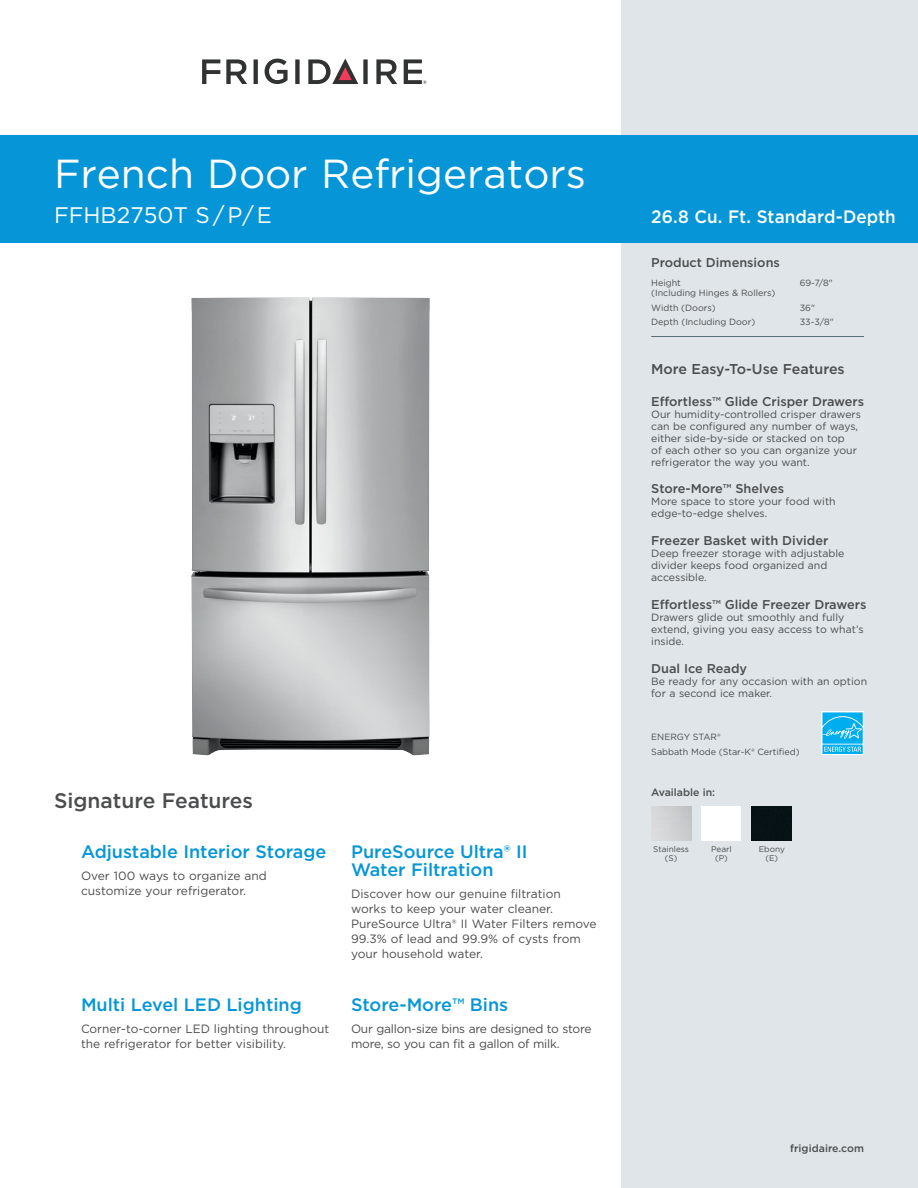
<style>
.page{position:relative;width:918px;height:1188px;background:#fff}
.page>*{position:absolute;margin:0;border:0;box-sizing:border-box;transform-origin:0 0}
.t1{font:40.5px "Gotham";color:#fff}
.t2{font:22.5px "Gotham";color:#fff}
.t3{font:500 21px "Gotham";color:#4b4c4d}
.t4{font:500 18px/18px "Gotham";color:#0696d7}
.t5{font:500 18px "Gotham";color:#fff;scale:.95 1}
.t6{font:500 14.25px "Gotham";color:#4b4c4d}
.t7{font:500 12.75px "Gotham";color:#4b4c4d}
.t8{font:12px/15px "Gotham";color:#4b4c4d}
.t9{font:12px/15px "Gotham";letter-spacing:-.02em;color:#4b4c4d}
.t10{font:10.5px/12px "Gotham";color:#4b4c4d}
.t11{font:500 10.5px "Gotham";color:#4b4c4d}
.t12{font:9px/14.5px "Gotham";color:#4b4c4d}
.t13{font:8.25px/9px "Gotham";color:#4b4c4d;text-align:center}
</style>
<div class="page">
<div style="left:621px;top:0;width:297px;height:1188px;background:#dfe5e9"></div>
<hr style="left:651px;top:336px;width:213px;height:1px;background:#5b6f7b">
<div style="left:0;top:135px;width:918px;height:108px;background:#0696d7"></div>
<svg style="left:265px;top:59px;width:23px;height:25px"></svg>
<svg style="left:202px;top:59px;width:18px;height:25px"></svg>
<svg style="left:226px;top:59px;width:21px;height:25px"></svg>
<svg style="left:254px;top:59px;width:4px;height:25px"></svg>
<svg style="left:295px;top:59px;width:5px;height:25px"></svg>
<svg style="left:376px;top:59px;width:21px;height:25px"></svg>
<svg style="left:308px;top:59px;width:60px;height:25px"></svg>
<svg style="left:404px;top:59px;width:23px;height:25px"></svg>
<div style="left:822px;top:712px;width:42px;height:43px;background:#fff"></div>
<svg style="left:822px;top:712px;width:41px;height:42px"></svg>
<div style="left:702px;top:806px;width:39px;height:34px;background:#fff"></div>
<img style="left:752px;top:806px;width:40px;height:34px">
<img style="left:191px;top:297px;width:239px;height:458px">
<h1 class="t1" style="left:54px;top:147px;width:534px">French Door Refrigerators</h1>
<h2 class="t2" style="left:54px;top:201px;width:219px">FFHB2750T S / P/ E</h2>
<h3 class="t5" style="left:651px;top:205px;width:259px">26.8 Cu. Ft. Standard-Depth</h3>
<p class="t7" style="left:651px;top:254px;width:130px">Product Dimensions</p>
<p class="t12" style="left:651px;top:276px;width:31px">Height</p>
<p class="t12" style="left:800px;top:276px;width:35px">69-7/8"</p>
<p class="t12" style="left:651px;top:285px;width:126px">(Including Hinges &amp; Rollers)<br>Width (Doors)</p>
<p class="t12" style="left:800px;top:300px;width:17px">36"</p>
<p class="t12" style="left:651px;top:315px;width:106px">Depth (Including Door)</p>
<p class="t12" style="left:800px;top:315px;width:36px">33-3/8"</p>
<h3 class="t3" style="left:54px;top:787px;width:201px">Signature Features</h3>
<h3 class="t4" style="left:81px;top:843px;width:247px">Adjustable Interior Storage</h3>
<p class="t8" style="left:81px;top:868px;width:187px">Over 100 ways to organize and customize your refrigerator.</p>
<h3 class="t4" style="left:81px;top:995px;width:222px">Multi Level LED Lighting</h3>
<p class="t8" style="left:81px;top:1021px;width:250px">Corner-to-corner LED lighting throughout the refrigerator for better visibility.</p>
<h3 class="t4" style="left:351px;top:843px;width:178px">PureSource Ultra® II<br>Water Filtration</h3>
<p class="t8" style="left:351px;top:886px;width:247px">Discover how our genuine filtration works to keep your water cleaner.<br>PureSource Ultra® II Water Filters remove 99.3% of lead and 99.9% of cysts from your household water.</p>
<h3 class="t4" style="left:351px;top:995px;width:159px">Store-More™ Bins</h3>
<p class="t9" style="left:351px;top:1021px;width:242px">Our gallon-size bins are designed to store more, so you can fit a gallon of milk.</p>
<h3 class="t6" style="left:651px;top:359px;width:195px">More Easy-To-Use Features</h3>
<p class="t7" style="left:651px;top:393px;width:215px">Effortless™ Glide Crisper Drawers</p>
<p class="t10" style="left:651px;top:408px;width:211px">Our humidity-controlled crisper drawers can be configured any number of ways, either side-by-side or stacked on top<br>of each other so you can organize your refrigerator the way you want.</p>
<p class="t7" style="left:651px;top:480px;width:134px">Store-More™ Shelves</p>
<p class="t10" style="left:651px;top:495px;width:186px">More space to store your food with edge-to-edge shelves.</p>
<p class="t7" style="left:651px;top:532px;width:179px">Freezer Basket with Divider</p>
<p class="t10" style="left:651px;top:547px;width:195px">Deep freezer storage with adjustable divider keeps food organized and accessible.</p>
<p class="t7" style="left:651px;top:596px;width:217px">Effortless™ Glide Freezer Drawers</p>
<p class="t10" style="left:651px;top:611px;width:214px">Drawers glide out smoothly and fully extend, giving you easy access to what’s inside.</p>
<p class="t7" style="left:651px;top:660px;width:97px">Dual Ice Ready</p>
<p class="t10" style="left:651px;top:675px;width:217px">Be ready for any occasion with an option for a second ice maker.</p>
<p class="t12" style="left:651px;top:730px;width:150px">ENERGY STAR®<br>Sabbath Mode (Star-K® Certified)</p>
<p class="t11" style="left:651px;top:786px;width:65px">Available in:</p>
<p class="t13" style="left:653px;top:844px;width:37px">Stainless (S)</p>
<p class="t13" style="left:711px;top:844px;width:22px">Pearl (P)</p>
<p class="t13" style="left:759px;top:844px;width:28px">Ebony (E)</p>
<p class="t11" style="left:790px;top:1141px;width:75px">frigidaire.com</p>
</div>
